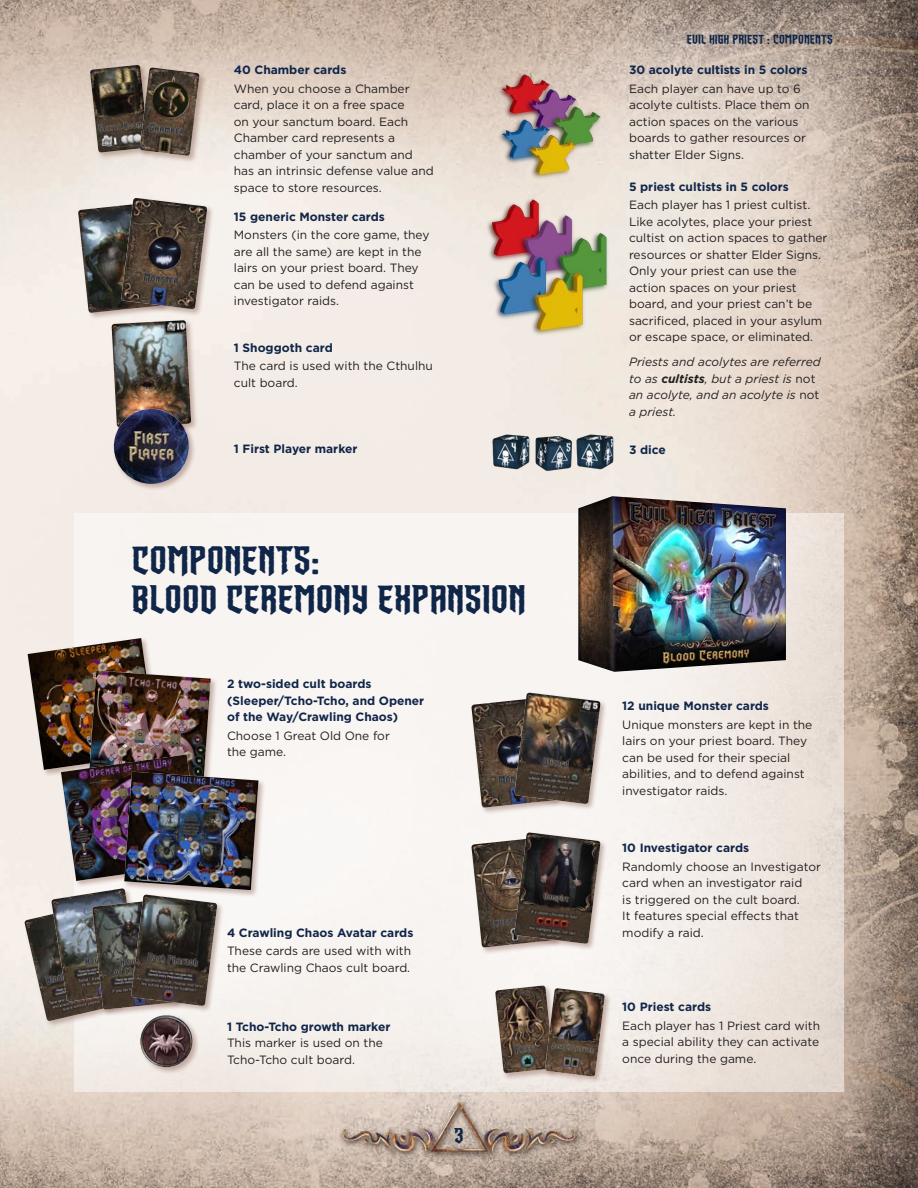
<style>
.page{position:relative;width:918px;height:1188px;background:#fff}
.page>*{position:absolute;margin:0;border:0;box-sizing:border-box;transform-origin:0 0}
.Heading_1{font:36px "CC Dusk Till Dawn Buried";color:#102649}
.Heading_1-2{font:19.5px "CC Dusk Till Dawn Buried";color:#102649}
.component_descriptio{font:12px/16.5px "Gotham HTF";color:#231f20}
.component_name{font:700 12px/16.5px "Gotham HTF";color:#102649}
.component_descriptio-2{font:italic 12px/16.5px "Gotham HTF";color:#231f20}
.t1{font:12px "CC Dusk Till Dawn Buried";color:#102649}
.s1{font-weight:700;color:#102649}
.s2{font-weight:700}
.s3{font-style:normal}
</style>
<div class="page">
<img style="left:0;top:0;width:918px;height:1188px">
<svg style="left:74px;top:514px;width:770px;height:578px;fill:#f7f4f0"></svg>
<div style="left:23px;top:903px;width:104px;height:126px;background:#7b4b3b;opacity:.4"></div>
<div style="left:89px;top:63px;width:67px;height:97px;background:#7b4b3b;opacity:.4"></div>
<div style="left:494px;top:984px;width:67px;height:97px;background:#7b4b3b;opacity:.4"></div>
<div style="left:77px;top:201px;width:93px;height:120px;background:#7b4b3b;opacity:.4"></div>
<div style="left:470px;top:836px;width:93px;height:119px;background:#7b4b3b;opacity:.4"></div>
<div style="left:470px;top:696px;width:93px;height:119px;background:#7b4b3b;opacity:.4"></div>
<div style="left:138px;top:66px;width:69px;height:97px;background:#7b4b3b;opacity:.4"></div>
<svg style="left:90px;top:65px;width:110px;height:91px"></svg>
<img style="left:140px;top:68px;width:60px;height:88px">
<div style="left:120px;top:196px;width:94px;height:120px;background:#7b4b3b;opacity:.4"></div>
<svg style="left:78px;top:198px;width:129px;height:115px"></svg>
<img style="left:121px;top:198px;width:86px;height:111px">
<div style="left:110px;top:319px;width:88px;height:116px;background:#7b4b3b;opacity:.4"></div>
<img style="left:112px;top:320px;width:79px;height:87px">
<div style="left:513px;top:831px;width:95px;height:120px;background:#7b4b3b;opacity:.4"></div>
<svg style="left:471px;top:832px;width:130px;height:116px"></svg>
<img style="left:514px;top:833px;width:87px;height:111px">
<div style="left:513px;top:691px;width:95px;height:120px;background:#7b4b3b;opacity:.4"></div>
<svg style="left:471px;top:692px;width:130px;height:116px"></svg>
<img style="left:514px;top:693px;width:87px;height:111px">
<div style="left:139px;top:1013px;width:61px;height:62px;background:#7b4b3b;opacity:.4"></div>
<img style="left:140px;top:1015px;width:52px;height:52px;border-radius:26px">
<div style="left:544px;top:987px;width:68px;height:97px;background:#7b4b3b;opacity:.4"></div>
<img style="left:495px;top:985px;width:110px;height:92px">
<img style="left:545px;top:988px;width:60px;height:89px">
<img style="left:480px;top:418px;width:151px;height:65px">
<img style="left:483px;top:42px;width:134px;height:158px">
<img style="left:473px;top:187px;width:142px;height:158px">
<img style="left:578px;top:496px;width:208px;height:176px">
<div style="left:123px;top:771px;width:143px;height:126px;background:#7b4b3b;opacity:.4"></div>
<img style="left:24px;top:638px;width:235px;height:384px">
<img style="left:124px;top:772px;width:135px;height:118px">
<div style="left:112px;top:407px;width:84px;height:84px;background:#7b4b3b;opacity:.4"></div>
<img style="left:114px;top:409px;width:75px;height:75px;border-radius:38px">
<p class="component_name" style="left:234px;top:61px;width:114px">40 Chamber cards</p>
<p class="component_descriptio" style="left:234px;top:80px;width:202px">When you choose a Chamber card, place it on a free space<br>on your sanctum board. Each<br>Chamber card represents a chamber of your sanctum and has an intrinsic defense value and space to store resources.</p>
<p class="component_name" style="left:234px;top:208px;width:153px">15 generic Monster cards</p>
<p class="component_descriptio" style="left:234px;top:227px;width:197px">Monsters (in the core game, they are all the same) are kept in the lairs on your priest board. They can be used to defend against investigator raids.</p>
<p class="component_name" style="left:234px;top:339px;width:100px">1 Shoggoth card</p>
<p class="component_descriptio" style="left:234px;top:358px;width:201px">The card is used with the Cthulhu cult board.</p>
<p class="component_name" style="left:234px;top:440px;width:125px">1 First Player marker</p>
<p class="Heading_1" style="left:132px;top:537px;width:189px">COMPONENTS:</p>
<p class="Heading_1" style="left:132px;top:576px;width:396px">BLOOD CEREMONY EXPANSION</p>
<p class="component_name" style="left:227px;top:675px;width:199px">2 two-sided cult boards (Sleeper/Tcho-Tcho, and Opener of the Way/Crawling Chaos)</p>
<p class="component_descriptio" style="left:227px;top:727px;width:164px">Choose 1 Great Old One for the game.</p>
<p class="component_name" style="left:227px;top:924px;width:188px">4 Crawling Chaos Avatar cards</p>
<p class="component_descriptio" style="left:227px;top:943px;width:186px">These cards are used with with the Crawling Chaos cult board.</p>
<p class="component_descriptio" style="left:227px;top:1018px;width:165px"><span class="s1">1 Tcho-Tcho growth marker<br></span>This marker is used on the<br>Tcho-Tcho cult board.</p>
<p class="Heading_1-2" style="left:454px;top:1123px;width:11px">3</p>
<p class="t1" style="left:687px;top:31px;width:148px">EVIL HIGH PRIEST : COMPONENTS</p>
<p class="component_name" style="left:629px;top:61px;width:180px">30 acolyte cultists in 5 colors</p>
<p class="component_descriptio" style="left:629px;top:80px;width:182px">Each player can have up to 6 acolyte cultists. Place them on action spaces on the various boards to gather resources or shatter Elder Signs.</p>
<p class="component_name" style="left:629px;top:178px;width:161px">5 priest cultists in 5 colors</p>
<p class="component_descriptio" style="left:629px;top:197px;width:200px">Each player has 1 priest cultist.<br>Like acolytes, place your priest cultist on action spaces to gather resources or shatter Elder Signs.<br>Only your priest can use the action spaces on your priest board, and your priest can’t be sacrificed, placed in your asylum or escape space, or eliminated.</p>
<p class="component_descriptio-2" style="left:629px;top:354px;width:193px">Priests and acolytes are referred to as <span class="s2">cultists</span>, but a priest is <span class="s3">not </span>an acolyte, and an acolyte is <span class="s3">not </span>a priest.</p>
<p class="component_name" style="left:629px;top:441px;width:38px">3 dice</p>
<p class="component_name" style="left:622px;top:697px;width:148px">12 unique Monster cards</p>
<p class="component_descriptio" style="left:622px;top:716px;width:192px">Unique monsters are kept in the lairs on your priest board. They can be used for their special abilities, and to defend against investigator raids.</p>
<p class="component_name" style="left:622px;top:840px;width:128px">10 Investigator cards</p>
<p class="component_descriptio" style="left:622px;top:858px;width:200px">Randomly choose an Investigator card when an investigator raid<br>is triggered on the cult board.<br>It features special effects that modify a raid.</p>
<p class="component_name" style="left:622px;top:998px;width:90px">10 Priest cards</p>
<p class="component_descriptio" style="left:622px;top:1017px;width:199px;text-align:justify">Each player has 1 Priest card with a special ability they can activate once during the game.</p>
</div>
